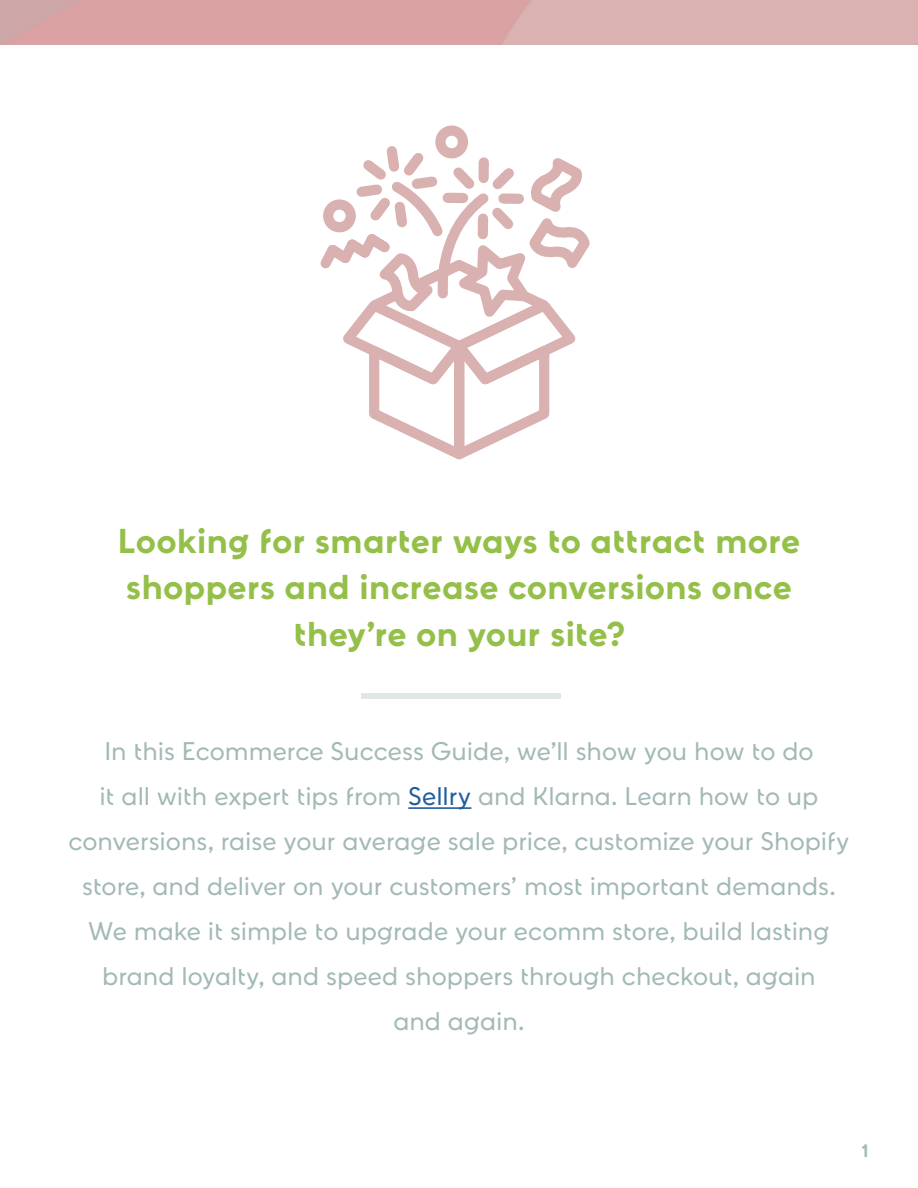
<style>
.page{position:relative;width:918px;height:1188px;background:#fff}
.page>*{position:absolute;margin:0;border:0;box-sizing:border-box;transform-origin:0 0}
.t1{font:700 34.5px/46.5px "Klarna Headline";color:#94bf48;text-align:center}
.t2{font:300 25.5px/45px "Klarna Headline";letter-spacing:-.005em;color:#a3b9b7;text-align:center}
.t3{font:700 18px "Klarna Headline";color:#a3b9b7}
.s1{color:#215e9e}
</style>
<div class="page">
<hr style="left:408px;top:807px;width:63px;height:2px;background:#215e9e">
<div style="left:435px;top:126px;width:33px;height:32px;border:10px solid #d9b1b1;border-radius:50%"></div>
<svg style="left:320px;top:140px;width:270px;height:320px"></svg>
<div style="left:361px;top:694px;width:200px;height:5px;background:#e0e6e4"></div>
<h1 class="t1" style="left:118px;top:517px;width:684px">Looking for smarter ways to attract more shoppers and increase conversions once they’re on your site?</h1>
<p class="t2" style="left:68px;top:728px;width:783px">In this Ecommerce Success Guide, we’ll show you how to do<br>it all with expert tips from <span class="s1">Sellry</span> and Klarna. Learn how to up conversions, raise your average sale price, customize your Shopify store, and deliver on your customers’ most important demands.<br>We make it simple to upgrade your ecomm store, build lasting brand loyalty, and speed shoppers through checkout, again<br>and again.</p>
<p class="t3" style="left:861px;top:1140px;width:10px">1</p>
</div>
